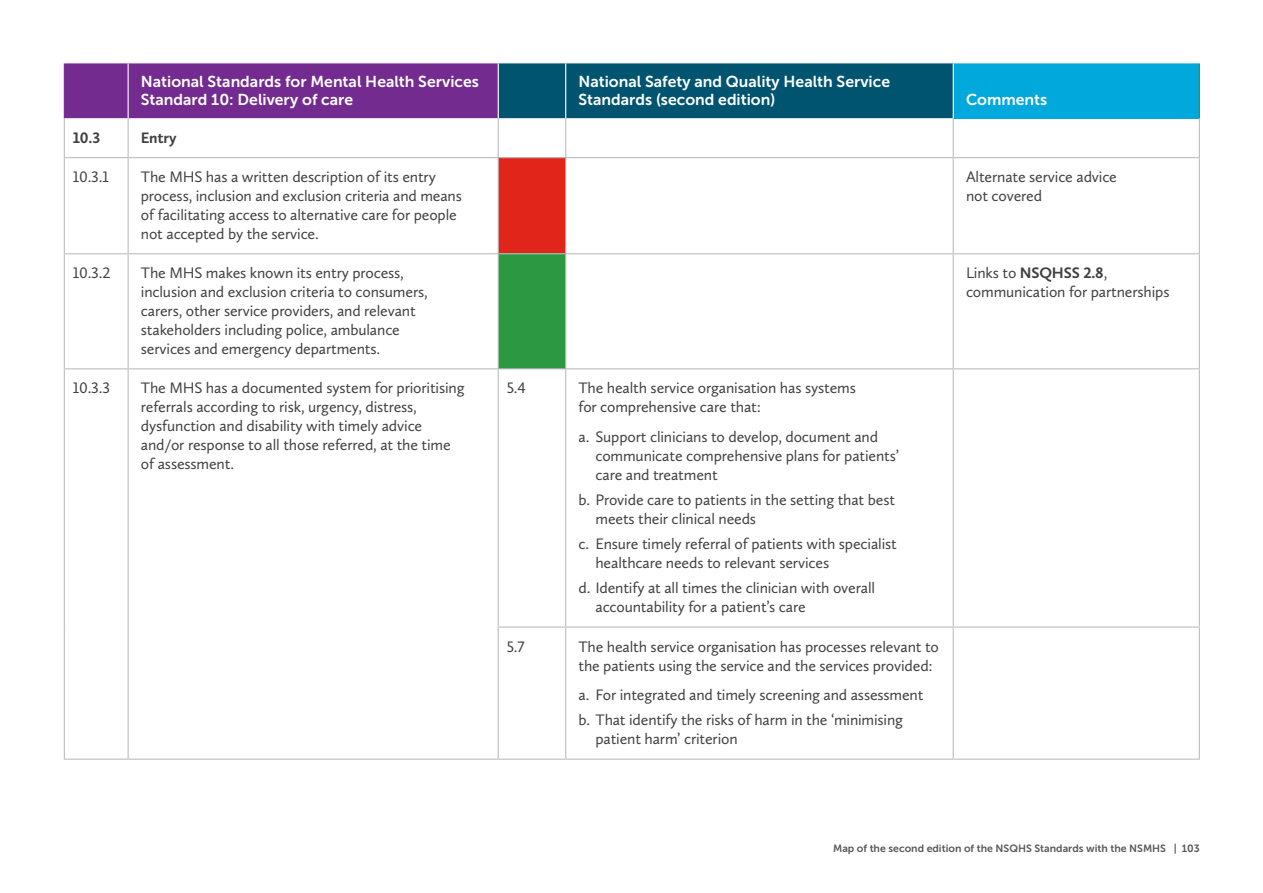
<style>
.page{position:relative;width:1263px;height:893px;background:#fff}
.page>*{position:absolute;margin:0;border:0;box-sizing:border-box;transform-origin:0 0}
.t1{font:15.75px/18.9px "Calluna Sans";letter-spacing:-.01em;color:#414042}
.t2{font:15.75px/18px "Museo Sans 700";color:#fff}
.t3{font:700 15.75px "Calluna Sans";letter-spacing:-.01em;color:#414042}
.t4{font:10.5px "Museo Sans 700";color:#58595b}
.s1{font-weight:700}
</style>
<div class="page">
<svg style="left:65px;top:63px;width:888px;height:55px;background:#394180"></svg>
<div style="left:953px;top:63px;width:246px;height:55px;background:#00a8dc"></div>
<div style="left:498px;top:158px;width:68px;height:96px;background:#e1251b"></div>
<div style="left:498px;top:254px;width:68px;height:115px;background:#2c9942"></div>
<hr style="left:128px;top:63px;width:1px;height:55px;background:#fff">
<hr style="left:498px;top:63px;width:1px;height:55px;background:#fff">
<hr style="left:565px;top:63px;width:1px;height:55px;background:#fff">
<hr style="left:953px;top:63px;width:1px;height:55px;background:#fff">
<hr style="left:565px;top:118px;width:1px;height:39px;background:#bcbec0">
<hr style="left:953px;top:118px;width:1px;height:39px;background:#bcbec0">
<hr style="left:565px;top:158px;width:1px;height:95px;background:#bcbec0">
<hr style="left:953px;top:158px;width:1px;height:95px;background:#bcbec0">
<hr style="left:565px;top:254px;width:1px;height:114px;background:#bcbec0">
<hr style="left:953px;top:254px;width:1px;height:114px;background:#bcbec0">
<hr style="left:565px;top:369px;width:1px;height:257px;background:#bcbec0">
<hr style="left:953px;top:369px;width:1px;height:257px;background:#bcbec0">
<hr style="left:565px;top:628px;width:1px;height:131px;background:#bcbec0">
<hr style="left:953px;top:628px;width:1px;height:131px;background:#bcbec0">
<hr style="left:64px;top:63px;width:1px;height:55px;background:#732b90">
<hr style="left:128px;top:157px;width:370px;height:1px;background:#bcbec0">
<hr style="left:498px;top:158px;width:1px;height:95px;background:#bcbec0">
<hr style="left:128px;top:253px;width:370px;height:1px;background:#bcbec0">
<hr style="left:498px;top:254px;width:1px;height:114px;background:#bcbec0">
<hr style="left:128px;top:368px;width:370px;height:1px;background:#bcbec0">
<hr style="left:498px;top:369px;width:1px;height:257px;background:#bcbec0">
<hr style="left:498px;top:628px;width:1px;height:131px;background:#bcbec0">
<hr style="left:128px;top:759px;width:370px;height:1px;background:#bcbec0">
<hr style="left:64px;top:157px;width:64px;height:1px;background:#bcbec0">
<hr style="left:64px;top:158px;width:1px;height:95px;background:#bcbec0">
<hr style="left:128px;top:158px;width:1px;height:95px;background:#bcbec0">
<hr style="left:64px;top:253px;width:64px;height:1px;background:#bcbec0">
<hr style="left:64px;top:254px;width:1px;height:114px;background:#bcbec0">
<hr style="left:128px;top:254px;width:1px;height:114px;background:#bcbec0">
<hr style="left:64px;top:368px;width:64px;height:1px;background:#bcbec0">
<hr style="left:64px;top:369px;width:1px;height:258px;background:#bcbec0">
<hr style="left:128px;top:369px;width:1px;height:258px;background:#bcbec0">
<hr style="left:64px;top:627px;width:1px;height:132px;background:#bcbec0">
<hr style="left:128px;top:627px;width:1px;height:132px;background:#bcbec0">
<hr style="left:64px;top:759px;width:64px;height:1px;background:#bcbec0">
<hr style="left:64px;top:118px;width:1px;height:39px;background:#bcbec0">
<hr style="left:1199px;top:118px;width:1px;height:39px;background:#bcbec0">
<hr style="left:1199px;top:158px;width:1px;height:95px;background:#bcbec0">
<hr style="left:1199px;top:254px;width:1px;height:114px;background:#bcbec0">
<hr style="left:1199px;top:369px;width:1px;height:257px;background:#bcbec0">
<hr style="left:1199px;top:628px;width:1px;height:131px;background:#bcbec0">
<hr style="left:1199px;top:63px;width:1px;height:55px;background:#2c9942">
<hr style="left:498px;top:157px;width:68px;height:1px;background:#bcbec0">
<hr style="left:566px;top:157px;width:387px;height:1px;background:#bcbec0">
<hr style="left:953px;top:157px;width:247px;height:1px;background:#bcbec0">
<hr style="left:498px;top:253px;width:68px;height:1px;background:#bcbec0">
<hr style="left:566px;top:253px;width:387px;height:1px;background:#bcbec0">
<hr style="left:953px;top:253px;width:247px;height:1px;background:#bcbec0">
<hr style="left:498px;top:368px;width:68px;height:1px;background:#bcbec0">
<hr style="left:566px;top:368px;width:387px;height:1px;background:#bcbec0">
<hr style="left:953px;top:368px;width:247px;height:1px;background:#bcbec0">
<hr style="left:498px;top:626px;width:68px;height:2px;background:#bcbec0">
<hr style="left:566px;top:626px;width:387px;height:2px;background:#bcbec0">
<hr style="left:953px;top:626px;width:247px;height:2px;background:#bcbec0">
<hr style="left:498px;top:759px;width:68px;height:1px;background:#bcbec0">
<hr style="left:566px;top:759px;width:387px;height:1px;background:#bcbec0">
<hr style="left:953px;top:759px;width:247px;height:1px;background:#bcbec0">
<hr style="left:498px;top:118px;width:1px;height:39px;background:#bcbec0">
<hr style="left:128px;top:118px;width:1px;height:39px;background:#bcbec0">
<p class="t2" style="left:141px;top:73px;width:340px">National Standards for Mental Health Services<br>Standard 10: Delivery of care</p>
<p class="t2" style="left:578px;top:73px;width:313px">National Safety and Quality Health Service<br>Standards (second edition)</p>
<p class="t2" style="left:966px;top:91px;width:83px">Comments</p>
<p class="t3" style="left:73px;top:128px;width:29px">10.3</p>
<p class="t3" style="left:141px;top:128px;width:37px">Entry</p>
<p class="t1" style="left:73px;top:167px;width:37px">10.3.1</p>
<p class="t1" style="left:141px;top:167px;width:323px">The MHS has a written description of its entry process, inclusion and exclusion criteria and means of facilitating access to alternative care for people not accepted by the service.</p>
<p class="t1" style="left:966px;top:167px;width:152px">Alternate service advice not covered</p>
<p class="t1" style="left:73px;top:263px;width:39px">10.3.2</p>
<p class="t1" style="left:141px;top:263px;width:288px">The MHS makes known its entry process, inclusion and exclusion criteria to consumers, carers, other service providers, and relevant stakeholders including police, ambulance services and emergency departments.</p>
<p class="t1" style="left:966px;top:263px;width:205px">Links to <span class="s1">NSQHSS 2.8</span>, communication for partnerships</p>
<p class="t1" style="left:73px;top:378px;width:39px">10.3.3</p>
<p class="t1" style="left:141px;top:378px;width:325px">The MHS has a documented system for prioritising referrals according to risk, urgency, distress, dysfunction and disability with timely advice and/or response to all those referred, at the time of assessment.</p>
<p class="t1" style="left:507px;top:378px;width:21px">5.4</p>
<p class="t1" style="left:578px;top:378px;width:279px">The health service organisation has systems for comprehensive care that:</p>
<p class="t1" style="left:595px;top:427px;width:305px;text-indent:-17px">a. Support clinicians to develop, document and communicate comprehensive plans for patients’ care and treatment</p>
<p class="t1" style="left:595px;top:490px;width:301px;text-indent:-17px">b. Provide care to patients in the setting that best meets their clinical needs</p>
<p class="t1" style="left:595px;top:534px;width:303px;text-indent:-17px">c. Ensure timely referral of patients with specialist healthcare needs to relevant services</p>
<p class="t1" style="left:595px;top:578px;width:281px;text-indent:-17px">d. Identify at all times the clinician with overall accountability for a patient’s care</p>
<p class="t1" style="left:507px;top:637px;width:19px">5.7</p>
<p class="t1" style="left:578px;top:637px;width:362px">The health service organisation has processes relevant to the patients using the service and the services provided:</p>
<p class="t1" style="left:578px;top:682px;width:346px;line-height:25.3px">a. For integrated and timely screening and assessment b. That identify the risks of harm in the ‘minimising</p>
<p class="t1" style="left:595px;top:729px;width:144px">patient harm’ criterion</p>
<p class="t4" style="left:833px;top:842px;width:368px">Map of the second edition of the NSQHS Standards with the NSMHS | 103</p>
</div>
